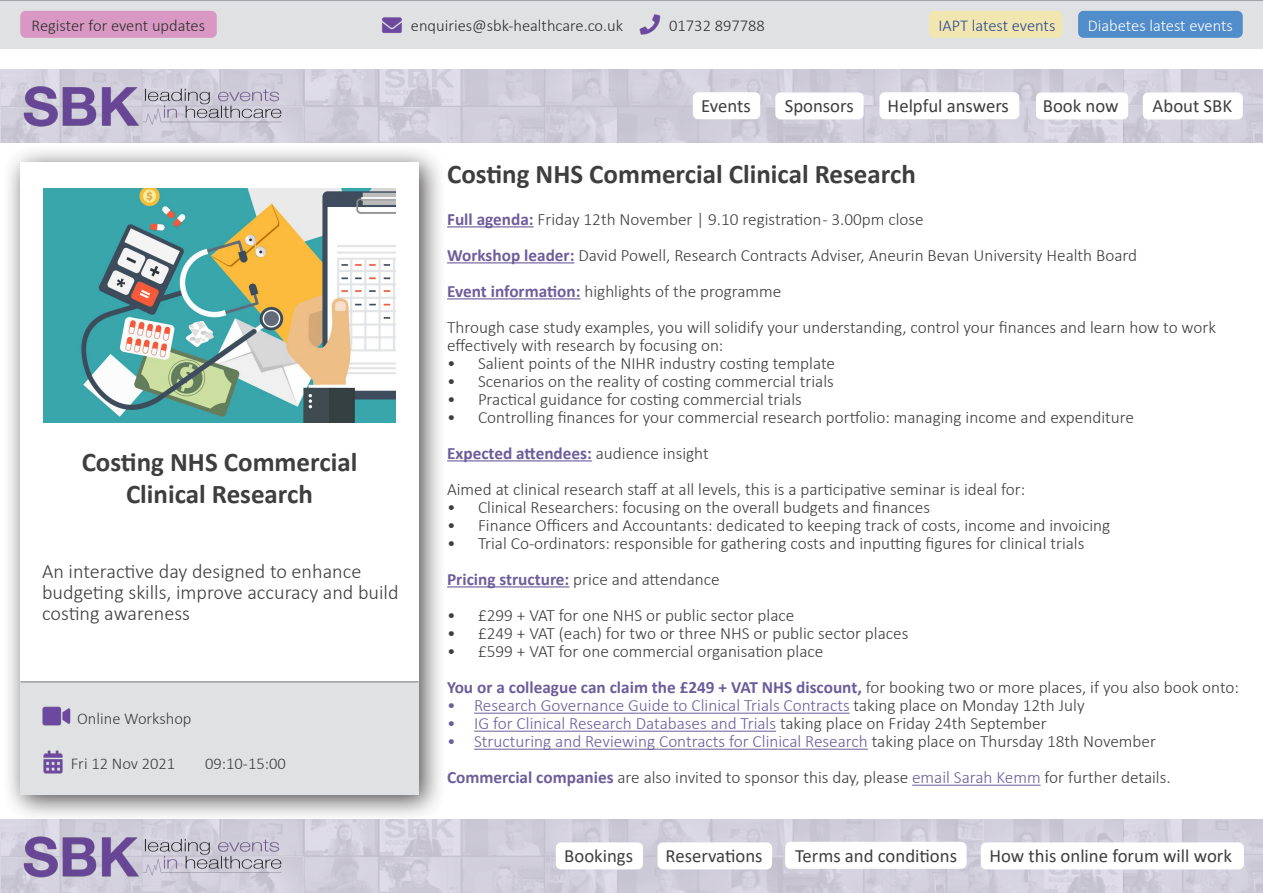
<style>
.page{position:relative;width:1263px;height:893px;background:#fff}
.page>*{position:absolute;margin:0;border:0;box-sizing:border-box;transform-origin:0 0}
.t1{font:700 27px "Calibri";color:#3e3e3f}
.t2{font:300 20.25px/21px "Calibri";color:#3e3e3f}
.t3{font:18.75px "Calibri";color:#3e3e3f}
.t4{font:300 17.25px/18px "Calibri";color:#3e3e3f}
.t5{font:300 17.25px "Calibri";color:#6c5d9b}
.t6{font:700 17.25px "Calibri";color:#6c5d9b}
.t7{font:300 16.5px "Calibri";color:#312f30}
.t8{font:300 16.5px "Calibri";color:#3e3e3f}
.t9{font:300 16.5px "Calibri";color:#fff}
.t10{font:300 16.5px "Calibri";letter-spacing:-.005em;color:#2a4692}
.s1{font-weight:700;color:#6c5d9b}
.s2{font-weight:300;color:#3e3e3f}
.s3{color:#3e3e3f}
.s4{color:#6c5d9b}
</style>
<div class="page">
<img style="left:1px;top:820px;width:1122px;height:73px">
<div style="left:1123px;top:820px;width:140px;height:73px;background:linear-gradient(to right,#d3d0dd,#d1cddb)"></div>
<img style="left:1px;top:69px;width:1122px;height:74px">
<div style="left:1123px;top:69px;width:140px;height:74px;background:linear-gradient(to bottom,#d3d0dd,#d1cedb)"></div>
<div style="left:2px;top:145px;width:444px;height:678px;background:#231f20;opacity:.8"></div>
<div style="left:20px;top:162px;width:399px;height:633px;background:#fff"></div>
<div style="left:0;top:0;width:1263px;height:49px;background:#e0e1e3"></div>
<hr style="left:447px;top:226px;width:87px;height:1px;background:#6c5d9b">
<hr style="left:447px;top:262px;width:127px;height:1px;background:#6c5d9b">
<hr style="left:447px;top:298px;width:133px;height:1px;background:#6c5d9b">
<hr style="left:447px;top:460px;width:145px;height:1px;background:#6c5d9b">
<hr style="left:447px;top:586px;width:122px;height:1px;background:#6c5d9b">
<hr style="left:474px;top:713px;width:376px;height:1px;background:#6c5d9b">
<hr style="left:474px;top:731px;width:302px;height:1px;background:#6c5d9b">
<hr style="left:474px;top:749px;width:394px;height:1px;background:#6c5d9b">
<hr style="left:912px;top:785px;width:129px;height:1px;background:#6c5d9b">
<img style="left:20px;top:69px;width:264px;height:73px">
<div style="left:20px;top:11px;width:197px;height:27px;background:#d898c3;border-radius:5px"></div>
<div style="left:1078px;top:11px;width:165px;height:27px;background:#518dca;border-radius:5px"></div>
<div style="left:929px;top:11px;width:133px;height:27px;background:#f1e6b0;border-radius:5px"></div>
<hr style="left:0;top:0;width:1263px;height:1px;background:#939598">
<div style="left:20px;top:683px;width:399px;height:112px;background:#e0e1e3"></div>
<hr style="left:20px;top:681px;width:399px;height:2px;background:#939598">
<img style="left:639px;top:14px;width:22px;height:21px">
<img style="left:381px;top:17px;width:21px;height:17px">
<img style="left:42px;top:707px;width:28px;height:19px">
<img style="left:43px;top:751px;width:20px;height:22px">
<div style="left:879px;top:92px;width:140px;height:27px;background:#fff;border-radius:5px"></div>
<div style="left:1143px;top:92px;width:100px;height:27px;background:#fff;border-radius:5px"></div>
<div style="left:1036px;top:92px;width:92px;height:27px;background:#fff;border-radius:5px"></div>
<div style="left:775px;top:92px;width:89px;height:27px;background:#fff;border-radius:5px"></div>
<div style="left:693px;top:92px;width:67px;height:27px;background:#fff;border-radius:5px"></div>
<div style="left:785px;top:842px;width:181px;height:27px;background:#fff;border-radius:5px"></div>
<div style="left:981px;top:842px;width:263px;height:27px;background:#fff;border-radius:5px"></div>
<div style="left:657px;top:842px;width:115px;height:27px;background:#fff;border-radius:5px"></div>
<div style="left:556px;top:842px;width:87px;height:27px;background:#fff;border-radius:5px"></div>
<img style="left:20px;top:820px;width:264px;height:73px">
<img style="left:44px;top:188px;width:351px;height:234px">
<p class="t7" style="left:32px;top:15px;width:175px">Register for event updates</p>
<p class="t7" style="left:411px;top:15px;width:214px">enquiries@sbk-healthcare.co.uk</p>
<p class="t7" style="left:669px;top:15px;width:97px">01732 897788</p>
<p class="t10" style="left:938px;top:15px;width:118px">IAPT latest events</p>
<p class="t9" style="left:1088px;top:15px;width:147px">Diabetes latest events</p>
<p class="t3" style="left:701px;top:93px;width:51px">Events</p>
<p class="t3" style="left:785px;top:93px;width:70px">Sponsors</p>
<p class="t3" style="left:888px;top:93px;width:123px">Helpful answers</p>
<p class="t3" style="left:1043px;top:93px;width:77px">Book now</p>
<p class="t3" style="left:1152px;top:93px;width:81px">About SBK</p>
<p class="t1" style="left:82px;top:443px;width:277px">Costing NHS Commercial</p>
<p class="t1" style="left:126px;top:474px;width:188px">Clinical Research</p>
<p class="t2" style="left:42px;top:561px;width:358px">An interactive day designed to enhance budgeting skills, improve accuracy and build costing awareness</p>
<p class="t8" style="left:77px;top:708px;width:116px">Online Workshop</p>
<p class="t8" style="left:71px;top:754px;width:106px">Fri 12 Nov 2021</p>
<p class="t8" style="left:205px;top:754px;width:82px">09:10-15:00</p>
<p class="t1" style="left:447px;top:155px;width:470px">Costing NHS Commercial Clinical Research</p>
<p class="t4" style="left:447px;top:210px;width:478px"><span class="s1">Full agenda:</span> Friday 12th November | 9.10 registration - 3.00pm close</p>
<p class="t4" style="left:447px;top:246px;width:691px"><span class="s1">Workshop leader:</span> David Powell, Research Contracts Adviser, Aneurin Bevan University Health Board</p>
<p class="t4" style="left:447px;top:282px;width:336px"><span class="s1">Event information:</span> highlights of the programme</p>
<p class="t4" style="left:447px;top:318px;width:770px">Through case study examples, you will solidify your understanding, control your finances and learn how to work effectively with research by focusing on:</p>
<p class="t4" style="left:447px;top:354px;width:389px">• Salient points of the NIHR industry costing template</p>
<p class="t4" style="left:447px;top:372px;width:388px">• Scenarios on the reality of costing commercial trials</p>
<p class="t4" style="left:447px;top:390px;width:356px">• Practical guidance for costing commercial trials</p>
<p class="t4" style="left:447px;top:408px;width:688px">• Controlling finances for your commercial research portfolio: managing income and expenditure</p>
<p class="t6" style="left:447px;top:441px;width:263px">Expected attendees: <span class="s2">audience insight</span></p>
<p class="t4" style="left:447px;top:480px;width:580px">Aimed at clinical research staff at all levels, this is a participative seminar is ideal for:</p>
<p class="t4" style="left:447px;top:498px;width:484px">• Clinical Researchers: focusing on the overall budgets and finances</p>
<p class="t4" style="left:447px;top:516px;width:665px">• Finance Officers and Accountants: dedicated to keeping track of costs, income and invoicing</p>
<p class="t4" style="left:447px;top:534px;width:639px">• Trial Co-ordinators: responsible for gathering costs and inputting figures for clinical trials</p>
<p class="t4" style="left:447px;top:570px;width:274px"><span class="s1">Pricing structure:</span> price and attendance</p>
<p class="t4" style="left:447px;top:606px;width:349px">• £299 + VAT for one NHS or public sector place</p>
<p class="t4" style="left:447px;top:624px;width:463px">• £249 + VAT (each) for two or three NHS or public sector places</p>
<p class="t4" style="left:447px;top:642px;width:378px">• £599 + VAT for one commercial organisation place</p>
<p class="t6" style="left:447px;top:675px;width:793px">You or a colleague can claim the £249 + VAT NHS discount, <span class="s2">for booking two or more places, if you also book onto:</span></p>
<p class="t5" style="left:447px;top:694px;width:639px">• Research Governance Guide to Clinical Trials Contracts <span class="s3">taking place on Monday 12th July</span></p>
<p class="t5" style="left:447px;top:712px;width:601px">• IG for Clinical Research Databases and Trials <span class="s3">taking place on Friday 24th September</span></p>
<p class="t5" style="left:447px;top:730px;width:710px">• Structuring and Reviewing Contracts for Clinical Research <span class="s3">taking place on Thursday 18th November</span></p>
<p class="t4" style="left:447px;top:768px;width:725px"><span class="s1">Commercial companies</span> are also invited to sponsor this day, please <span class="s4">email Sarah Kemm</span> for further details.</p>
<p class="t3" style="left:564px;top:842px;width:70px">Bookings</p>
<p class="t3" style="left:665px;top:842px;width:99px">Reservations</p>
<p class="t3" style="left:795px;top:842px;width:163px">Terms and conditions</p>
<p class="t3" style="left:989px;top:842px;width:244px">How this online forum will work</p>
</div>
